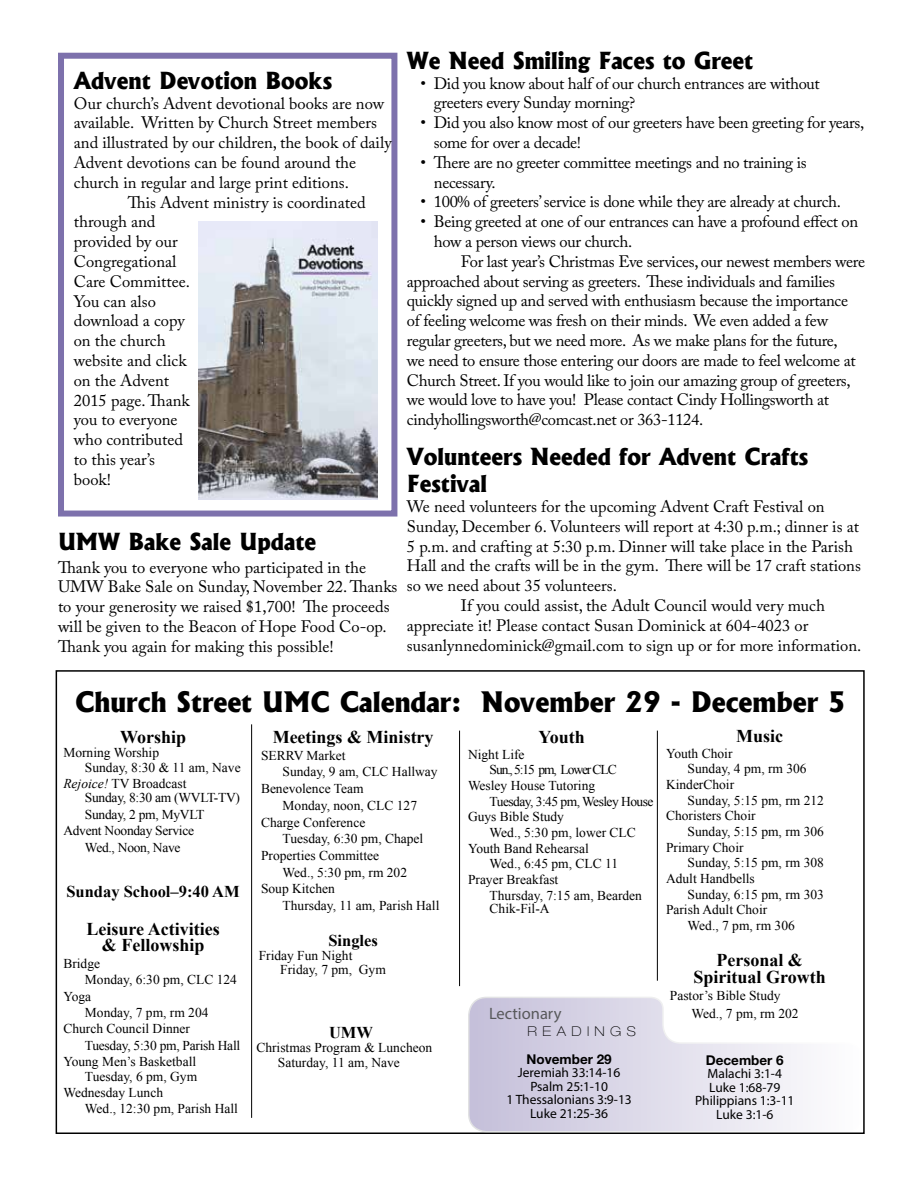
<style>
.page{position:relative;width:918px;height:1188px;background:#fff}
.page>*{position:absolute;margin:0;border:0;box-sizing:border-box;transform-origin:0 0}
.t1{font:800 27px "Albertus";color:#000}
.t2{font:800 22.5px/27px "Albertus";color:#000}
.t3{font:700 18px/16.5px "Times New Roman";color:#000;text-align:center}
.t4{font:16.5px/19.8px "Adobe Caslon Pro";letter-spacing:-.005em;color:#000}
.t5{font:700 16.5px "Times New Roman";color:#000}
.t6{font:16.5px "Myriad Pro";color:#58595b}
.t7{font:13.5px/14.1px "Times New Roman";color:#000}
.t8{font:13.5px/14.2px "Times New Roman";letter-spacing:-.02em;color:#000}
.t9{font:13.5px/13.5px "Myriad Pro";color:#000;text-align:center}
.t10{font:13.5px "Times New Roman";letter-spacing:-.04em;color:#000}
.t11{font:13.5px "Times New Roman";letter-spacing:-.08em;color:#000}
.t12{font:700 13.5px "Helvetica Neue LT Pro";color:#000}
.t13{font:100 expanded 13.5px "Helvetica Neue LT Pro";letter-spacing:.4em;color:#000}
.s1{font-style:italic}
</style>
<div class="page">
<div style="left:58px;top:53px;width:339px;height:464px;border:6px solid #7d71ac"></div>
<svg style="left:467px;top:996px;width:398px;height:137px"></svg>
<hr style="left:251px;top:724px;width:1px;height:394px;background:#000">
<hr style="left:459px;top:731px;width:1px;height:255px;background:#000">
<hr style="left:657px;top:731px;width:1px;height:250px;background:#000">
<img style="left:199px;top:222px;width:178px;height:278px">
<h2 class="t2" style="left:74px;top:67px;width:260px">Advent Devotion Books</h2>
<p class="t4" style="left:74px;top:93px;width:312px">Our church’s Advent devotional books are now</p>
<p class="t4" style="left:74px;top:113px;width:305px">available. Written by Church Street members</p>
<p class="t4" style="left:74px;top:133px;width:319px">and illustrated by our children, the book of daily</p>
<p class="t4" style="left:74px;top:152px;width:284px">Advent devotions can be found around the</p>
<p class="t4" style="left:74px;top:172px;width:277px">church in regular and large print editions.</p>
<p class="t4" style="left:128px;top:192px;width:239px">This Advent ministry is coordinated</p>
<p class="t4" style="left:74px;top:212px;width:83px">through and</p>
<p class="t4" style="left:74px;top:232px;width:105px">provided by our</p>
<p class="t4" style="left:74px;top:251px;width:104px">Congregational</p>
<p class="t4" style="left:74px;top:271px;width:118px">Care Committee.</p>
<p class="t4" style="left:74px;top:291px;width:84px">You can also</p>
<p class="t4" style="left:74px;top:311px;width:112px">download a copy</p>
<p class="t4" style="left:74px;top:331px;width:93px">on the church</p>
<p class="t4" style="left:74px;top:350px;width:114px">website and click</p>
<p class="t4" style="left:74px;top:370px;width:97px">on the Advent</p>
<p class="t4" style="left:74px;top:390px;width:117px">2015 page. Thank</p>
<p class="t4" style="left:74px;top:410px;width:105px">you to everyone</p>
<p class="t4" style="left:74px;top:430px;width:111px">who contributed</p>
<p class="t4" style="left:74px;top:449px;width:83px">to this year’s</p>
<p class="t4" style="left:74px;top:469px;width:39px">book!</p>
<h2 class="t2" style="left:58px;top:528px;width:260px">UMW Bake Sale Update</h2>
<p class="t4" style="left:58px;top:557px;width:341px">Thank you to everyone who participated in the UMW Bake Sale on Sunday, November 22. Thanks to your generosity we raised $1,700! The proceeds will be given to the Beacon of Hope Food Co-op.<br>Thank you again for making this possible!</p>
<h2 class="t2" style="left:407px;top:47px;width:348px">We Need Smiling Faces to Greet</h2>
<p class="t4" style="left:434px;top:73px;width:388px;text-indent:-13px">• Did you know about half of our church entrances are without greeters every Sunday morning?</p>
<p class="t4" style="left:434px;top:113px;width:432px;text-indent:-13px">• Did you also know most of our greeters have been greeting for years, some for over a decade!</p>
<p class="t4" style="left:434px;top:152px;width:374px;text-indent:-13px">• There are no greeter committee meetings and no training is necessary.</p>
<p class="t4" style="left:420px;top:192px;width:422px">• 100% of greeters’ service is done while they are already at church.</p>
<p class="t4" style="left:434px;top:212px;width:426px;text-indent:-13px">• Being greeted at one of our entrances can have a profound effect on how a person views our church.</p>
<p class="t4" style="left:407px;top:251px;width:460px;text-indent:54px">For last year’s Christmas Eve services, our newest members were approached about serving as greeters. These individuals and families quickly signed up and served with enthusiasm because the importance of feeling welcome was fresh on their minds. We even added a few regular greeters, but we need more. As we make plans for the future,<br>we need to ensure those entering our doors are made to feel welcome at Church Street. If you would like to join our amazing group of greeters, we would love to have you! Please contact Cindy Hollingsworth at cindyhollingsworth@comcast.net or 363-1124.</p>
<h2 class="t2" style="left:407px;top:443px;width:403px">Volunteers Needed for Advent Crafts<br>Festival</h2>
<p class="t4" style="left:407px;top:496px;width:419px">We need volunteers for the upcoming Advent Craft Festival on</p>
<p class="t4" style="left:407px;top:516px;width:454px">Sunday, December 6. Volunteers will report at 4:30 p.m.; dinner is at</p>
<p class="t4" style="left:407px;top:536px;width:448px">5 p.m. and crafting at 5:30 p.m. Dinner will take place in the Parish</p>
<p class="t4" style="left:407px;top:556px;width:456px">Hall and the crafts will be in the gym. There will be 17 craft stations</p>
<p class="t4" style="left:407px;top:576px;width:212px">so we need about 35 volunteers.</p>
<p class="t4" style="left:461px;top:595px;width:366px">If you could assist, the Adult Council would very much</p>
<p class="t4" style="left:407px;top:615px;width:403px">appreciate it! Please contact Susan Dominick at 604-4023 or</p>
<p class="t4" style="left:407px;top:635px;width:456px">susanlynnedominick@gmail.com to sign up or for more information.</p>
<h1 class="t1" style="left:75px;top:684px;width:773px">Church Street UMC Calendar: November 29 - December 5</h1>
<p class="t3" style="left:120px;top:728px;width:68px">Worship</p>
<p class="t7" style="left:85px;top:745px;width:157px;text-indent:-22px">Morning Worship<br>Sunday, 8:30 &amp; 11 am, Nave</p>
<p class="t8" style="left:85px;top:776px;width:157px;text-indent:-22px"><span class="s1">Rejoice!</span> TV Broadcast<br>Sunday, 8:30 am (WVLT-TV)</p>
<p class="t8" style="left:85px;top:807px;width:121px">Sunday, 2 pm, MyVLT</p>
<p class="t8" style="left:63px;top:823px;width:132px">Advent Noonday Service</p>
<p class="t8" style="left:85px;top:840px;width:97px">Wed., Noon, Nave</p>
<p class="t5" style="left:66px;top:880px;width:175px">Sunday School–9:40 AM</p>
<p class="t3" style="left:87px;top:920px;width:135px">Leisure Activities &amp; Fellowship</p>
<p class="t7" style="left:63px;top:956px;width:38px">Bridge</p>
<p class="t7" style="left:85px;top:972px;width:154px">Monday, 6:30 pm, CLC 124</p>
<p class="t7" style="left:63px;top:989px;width:29px">Yoga</p>
<p class="t7" style="left:85px;top:1005px;width:125px">Monday, 7 pm, rm 204</p>
<p class="t7" style="left:63px;top:1022px;width:128px">Church Council Dinner</p>
<p class="t8" style="left:85px;top:1038px;width:157px">Tuesday, 5:30 pm, Parish Hall</p>
<p class="t7" style="left:63px;top:1054px;width:134px">Young Men’s Basketball</p>
<p class="t7" style="left:63px;top:1068px;width:135px;line-height:16.4px;text-indent:22px">Tuesday, 6 pm, Gym<br>Wednesday Lunch</p>
<p class="t7" style="left:85px;top:1102px;width:155px">Wed., 12:30 pm, Parish Hall</p>
<p class="t3" style="left:273px;top:728px;width:162px">Meetings &amp; Ministry</p>
<p class="t7" style="left:261px;top:748px;width:86px">SERRV Market</p>
<p class="t7" style="left:283px;top:765px;width:157px">Sunday, 9 am, CLC Hallway</p>
<p class="t7" style="left:261px;top:781px;width:104px">Benevolence Team</p>
<p class="t7" style="left:283px;top:798px;width:136px">Monday, noon, CLC 127</p>
<p class="t7" style="left:261px;top:815px;width:106px">Charge Conference</p>
<p class="t7" style="left:283px;top:831px;width:142px">Tuesday, 6:30 pm, Chapel</p>
<p class="t7" style="left:261px;top:848px;width:120px">Properties Committee</p>
<p class="t7" style="left:283px;top:865px;width:126px">Wed., 5:30 pm, rm 202</p>
<p class="t7" style="left:261px;top:882px;width:75px">Soup Kitchen</p>
<p class="t7" style="left:283px;top:898px;width:158px">Thursday, 11 am, Parish Hall</p>
<p class="t5" style="left:328px;top:929px;width:51px">Singles</p>
<p class="t7" style="left:280px;top:948px;width:107px;text-indent:-22px">Friday Fun Night<br>Friday, 7 pm, Gym</p>
<p class="t5" style="left:329px;top:1021px;width:45px">UMW</p>
<p class="t7" style="left:278px;top:1041px;width:156px;text-indent:-22px">Christmas Program &amp; Luncheon<br>Saturday, 11 am, Nave</p>
<p class="t3" style="left:539px;top:728px;width:48px">Youth</p>
<p class="t7" style="left:468px;top:747px;width:58px">Night Life</p>
<p class="t11" style="left:490px;top:761px;width:129px">Sun., 5:15 pm, Lower CLC</p>
<p class="t7" style="left:468px;top:778px;width:129px">Wesley House Tutoring</p>
<p class="t10" style="left:490px;top:792px;width:165px">Tuesday, 3:45 pm, Wesley House</p>
<p class="t7" style="left:468px;top:810px;width:98px">Guys Bible Study</p>
<p class="t7" style="left:490px;top:825px;width:148px">Wed., 5:30 pm, lower CLC</p>
<p class="t7" style="left:468px;top:841px;width:122px">Youth Band Rehearsal</p>
<p class="t7" style="left:490px;top:857px;width:130px">Wed., 6:45 pm, CLC 11</p>
<p class="t7" style="left:468px;top:872px;width:92px">Prayer Breakfast</p>
<p class="t7" style="left:490px;top:888px;width:154px">Thursday, 7:15 am, Bearden</p>
<p class="t7" style="left:490px;top:901px;width:62px">Chik-Fil-A</p>
<p class="t6" style="left:489px;top:1004px;width:74px">Lectionary</p>
<p class="t13" style="left:528px;top:1023px;width:110px">READINGS</p>
<p class="t12" style="left:527px;top:1050px;width:87px">November 29</p>
<p class="t9" style="left:506px;top:1066px;width:127px">Jeremiah 33:14-16<br>Psalm 25:1-10<br>1 Thessalonians 3:9-13<br>Luke 21:25-36</p>
<p class="t3" style="left:736px;top:727px;width:48px">Music</p>
<p class="t7" style="left:666px;top:746px;width:68px">Youth Choir</p>
<p class="t7" style="left:688px;top:762px;width:121px">Sunday, 4 pm, rm 306</p>
<p class="t7" style="left:666px;top:777px;width:70px">KinderChoir</p>
<p class="t7" style="left:688px;top:793px;width:138px">Sunday, 5:15 pm, rm 212</p>
<p class="t7" style="left:666px;top:809px;width:91px">Choristers Choir</p>
<p class="t7" style="left:688px;top:824px;width:138px">Sunday, 5:15 pm, rm 306</p>
<p class="t7" style="left:666px;top:840px;width:79px">Primary Choir</p>
<p class="t7" style="left:688px;top:855px;width:138px">Sunday, 5:15 pm, rm 308</p>
<p class="t7" style="left:666px;top:871px;width:90px">Adult Handbells</p>
<p class="t7" style="left:688px;top:887px;width:138px">Sunday, 6:15 pm, rm 303</p>
<p class="t7" style="left:666px;top:902px;width:103px">Parish Adult Choir</p>
<p class="t7" style="left:688px;top:918px;width:109px">Wed., 7 pm, rm 306</p>
<p class="t3" style="left:694px;top:952px;width:134px">Personal &amp;<br>Spiritual Growth</p>
<p class="t7" style="left:691px;top:987px;width:109px;line-height:17.5px;text-indent:-22px">Pastor’s Bible Study<br>Wed., 7 pm, rm 202</p>
<p class="t12" style="left:706px;top:1052px;width:79px">December 6</p>
<p class="t9" style="left:695px;top:1067px;width:101px">Malachi 3:1-4<br>Luke 1:68-79<br>Philippians 1:3-11<br>Luke 3:1-6</p>
</div>
